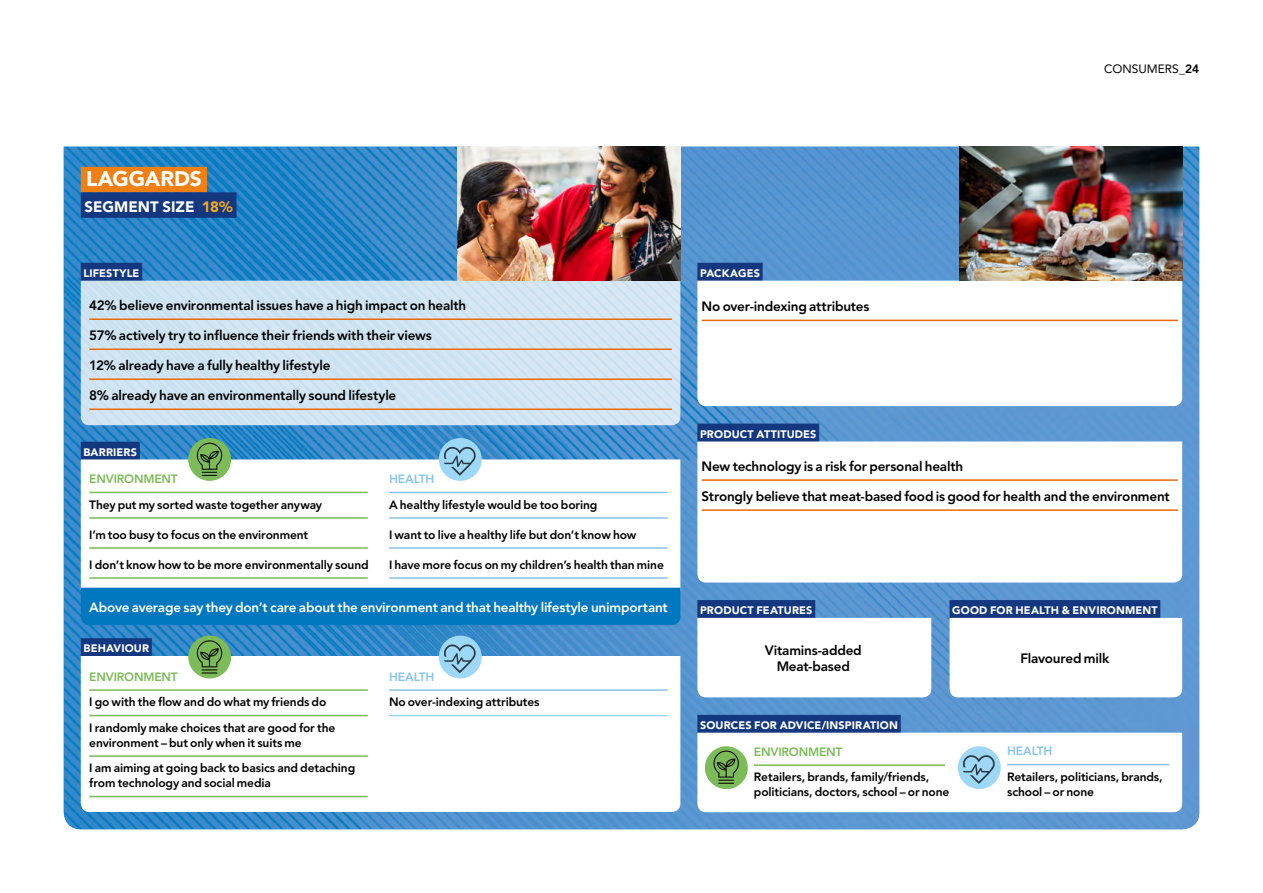
<style>
.page{position:relative;width:1263px;height:893px;background:#fff}
.page>*{position:absolute;margin:0;border:0;box-sizing:border-box;transform-origin:0 0}
.t1{font:900 21px "Avenir LT Std";letter-spacing:-.005em;color:#fff}
.t2{font:900 15px "Avenir LT Std";color:#fff}
.t3{font:800 13.5px/16.5px "Avenir LT Std";letter-spacing:-.015em;color:#000;text-align:center}
.t4{font:800 13.5px "Avenir LT Std";letter-spacing:-.015em;color:#fff}
.t5{font:800 12px/25.5px "Avenir LT Std";letter-spacing:-.01em;color:#000}
.t6{font:800 12px "Avenir LT Std";letter-spacing:-.015em;color:#7bbb58}
.t7{font:800 12px "Avenir LT Std";letter-spacing:-.015em;color:#86c3eb}
.t8{font:12px "Avenir LT Std";color:#000}
.t9{font:900 10.8px "Avenir LT Std";letter-spacing:.015em;color:#fff}
.s1{color:#f7a823}
.s2{font-weight:800}
</style>
<div class="page">
<img style="left:64px;top:147px;width:1135px;height:682px">
<div style="left:81px;top:167px;width:126px;height:25px;background:#f08013"></div>
<div style="left:81px;top:192px;width:156px;height:26px;background:#14387f"></div>
<div style="left:81px;top:263px;width:61px;height:18px;background:#14387f"></div>
<div style="left:697px;top:263px;width:66px;height:18px;background:#14387f"></div>
<div style="left:697px;top:424px;width:122px;height:18px;background:#14387f"></div>
<svg style="left:81px;top:281px;width:599px;height:144px;fill:#d3e4f2"></svg>
<svg style="left:697px;top:281px;width:485px;height:125px"></svg>
<svg style="left:697px;top:441px;width:485px;height:142px"></svg>
<div style="left:81px;top:442px;width:59px;height:18px;background:#14387f"></div>
<div style="left:81px;top:638px;width:71px;height:19px;background:#14387f"></div>
<svg style="left:81px;top:459px;width:599px;height:129px"></svg>
<div style="left:81px;top:588px;width:599px;height:37px;background:#0078bf"></div>
<svg style="left:81px;top:656px;width:599px;height:156px"></svg>
<hr style="left:89px;top:318px;width:583px;height:2px;background:#ec6907">
<hr style="left:89px;top:348px;width:583px;height:2px;background:#ec6907">
<hr style="left:89px;top:378px;width:583px;height:2px;background:#ec6907">
<hr style="left:89px;top:408px;width:583px;height:2px;background:#ec6907">
<hr style="left:702px;top:320px;width:476px;height:1px;background:#ec6907">
<hr style="left:702px;top:479px;width:476px;height:2px;background:#ec6907">
<hr style="left:702px;top:509px;width:476px;height:2px;background:#ec6907">
<hr style="left:89px;top:492px;width:279px;height:1px;background:#7bbb58">
<hr style="left:89px;top:517px;width:279px;height:2px;background:#7bbb58">
<hr style="left:89px;top:547px;width:279px;height:2px;background:#7bbb58">
<hr style="left:89px;top:577px;width:279px;height:2px;background:#7bbb58">
<hr style="left:89px;top:689px;width:279px;height:2px;background:#7bbb58">
<hr style="left:89px;top:715px;width:279px;height:1px;background:#7bbb58">
<hr style="left:89px;top:755px;width:279px;height:2px;background:#7bbb58">
<hr style="left:89px;top:796px;width:279px;height:1px;background:#7bbb58">
<hr style="left:389px;top:492px;width:279px;height:1px;background:#86c3eb">
<hr style="left:389px;top:517px;width:279px;height:2px;background:#86c3eb">
<hr style="left:389px;top:547px;width:279px;height:2px;background:#86c3eb">
<hr style="left:389px;top:577px;width:279px;height:2px;background:#86c3eb">
<hr style="left:389px;top:689px;width:279px;height:2px;background:#86c3eb">
<hr style="left:389px;top:715px;width:279px;height:1px;background:#9ed8f8">
<div style="left:697px;top:600px;width:118px;height:18px;background:#14387f"></div>
<div style="left:697px;top:715px;width:204px;height:18px;background:#14387f"></div>
<div style="left:949px;top:600px;width:211px;height:18px;background:#14387f"></div>
<svg style="left:697px;top:618px;width:234px;height:79px"></svg>
<svg style="left:949px;top:618px;width:233px;height:79px"></svg>
<div style="left:188px;top:636px;width:43px;height:42px;background:#7bbb58;border-radius:50%"></div>
<svg style="left:191px;top:640px;width:33px;height:34px"></svg>
<div style="left:188px;top:438px;width:43px;height:43px;background:#7bbb58;border-radius:50%"></div>
<svg style="left:191px;top:442px;width:33px;height:34px"></svg>
<div style="left:439px;top:438px;width:43px;height:43px;background:#9ed8f8;border-radius:50%"></div>
<svg style="left:442px;top:441px;width:38px;height:39px"></svg>
<svg style="left:443px;top:447px;width:34px;height:29px"></svg>
<div style="left:439px;top:636px;width:43px;height:42px;background:#9ed8f8;border-radius:50%"></div>
<svg style="left:442px;top:638px;width:38px;height:40px"></svg>
<svg style="left:443px;top:644px;width:34px;height:29px"></svg>
<svg style="left:697px;top:733px;width:485px;height:79px"></svg>
<img style="left:458px;top:147px;width:222px;height:134px">
<img style="left:960px;top:147px;width:222px;height:134px">
<h1 class="t1" style="left:86px;top:166px;width:117px">LAGGARDS</h1>
<p class="t2" style="left:85px;top:198px;width:150px">SEGMENT SIZE <span class="s1">18%</span></p>
<p class="t9" style="left:83px;top:267px;width:57px">LIFESTYLE</p>
<p class="t9" style="left:700px;top:267px;width:61px">PACKAGES</p>
<p class="t3" style="left:89px;top:297px;width:379px">42% believe environmental issues have a high impact on health</p>
<p class="t3" style="left:89px;top:327px;width:344px">57% actively try to influence their friends with their views</p>
<p class="t3" style="left:89px;top:357px;width:243px">12% already have a fully healthy lifestyle</p>
<p class="t3" style="left:89px;top:387px;width:309px">8% already have an environmentally sound lifestyle</p>
<p class="t9" style="left:83px;top:445px;width:55px">BARRIERS</p>
<p class="t3" style="left:702px;top:298px;width:169px">No over-indexing attributes</p>
<p class="t9" style="left:700px;top:427px;width:118px">PRODUCT ATTITUDES</p>
<p class="t8" style="left:1104px;top:62px;width:97px">CONSUMERS_<span class="s2">24</span></p>
<p class="t6" style="left:89px;top:472px;width:90px">ENVIRONMENT</p>
<p class="t5" style="left:89px;top:492px;width:234px">They put my sorted waste together anyway</p>
<p class="t5" style="left:89px;top:522px;width:220px">I’m too busy to focus on the environment</p>
<p class="t5" style="left:89px;top:552px;width:281px">I don’t know how to be more environmentally sound</p>
<p class="t7" style="left:389px;top:472px;width:47px">HEALTH</p>
<p class="t5" style="left:389px;top:492px;width:210px">A healthy lifestyle would be too boring</p>
<p class="t5" style="left:389px;top:522px;width:249px">I want to live a healthy life but don’t know how</p>
<p class="t5" style="left:389px;top:552px;width:276px">I have more focus on my children’s health than mine</p>
<p class="t3" style="left:702px;top:458px;width:263px">New technology is a risk for personal health</p>
<p class="t3" style="left:702px;top:488px;width:470px">Strongly believe that meat-based food is good for health and the environment</p>
<p class="t4" style="left:89px;top:599px;width:580px">Above average say they don’t care about the environment and that healthy lifestyle unimportant</p>
<p class="t9" style="left:700px;top:604px;width:114px">PRODUCT FEATURES</p>
<p class="t9" style="left:952px;top:604px;width:207px">GOOD FOR HEALTH &amp; ENVIRONMENT</p>
<p class="t9" style="left:83px;top:642px;width:67px">BEHAVIOUR</p>
<p class="t6" style="left:89px;top:669px;width:90px">ENVIRONMENT</p>
<p class="t5" style="left:89px;top:689px;width:247px">I go with the flow and do what my friends do<br>I randomly make choices that are good for the</p>
<p class="t5" style="left:89px;top:730px;width:267px">environment – but only when it suits me<br>I am aiming at going back to basics and detaching</p>
<p class="t5" style="left:89px;top:770px;width:183px">from technology and social media</p>
<p class="t7" style="left:389px;top:669px;width:47px">HEALTH</p>
<p class="t5" style="left:389px;top:689px;width:152px">No over-indexing attributes</p>
<p class="t3" style="left:765px;top:642px;width:98px">Vitamins-added<br>Meat-based</p>
<p class="t3" style="left:1020px;top:650px;width:90px">Flavoured milk</p>
<p class="t9" style="left:700px;top:719px;width:199px">SOURCES FOR ADVICE/INSPIRATION</p>
<p class="t6" style="left:754px;top:745px;width:90px">ENVIRONMENT</p>
<p class="t5" style="left:754px;top:770px;width:197px;line-height:15px">Retailers, brands, family/friends, politicians, doctors, school – or none</p>
<p class="t7" style="left:1007px;top:744px;width:47px">HEALTH</p>
<p class="t5" style="left:1007px;top:769px;width:157px;line-height:15px">Retailers, politicians, brands, school – or none</p>
</div>
